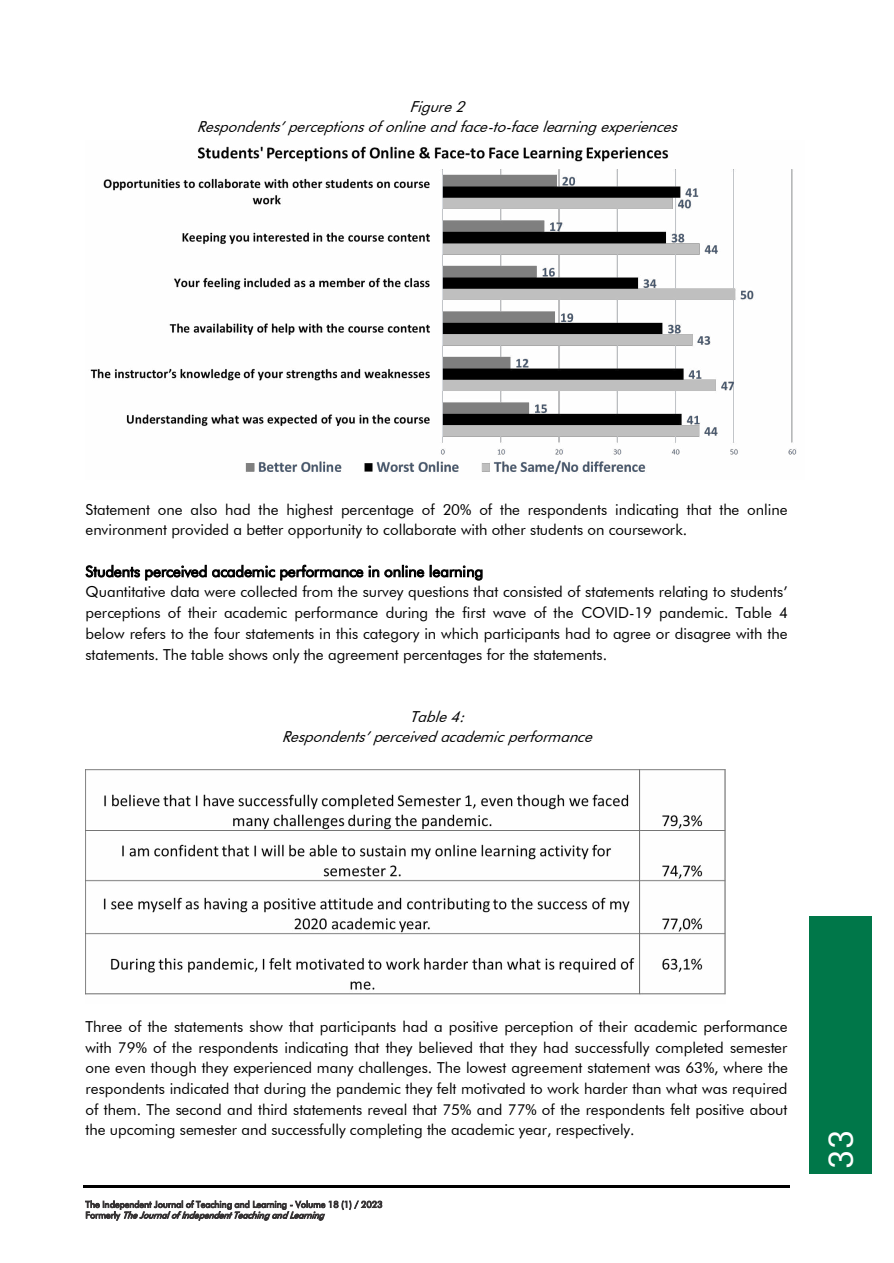
<style>
.page{position:relative;width:894px;height:1263px;background:#fff}
.page>*{position:absolute;margin:0;border:0;box-sizing:border-box;transform-origin:0 0}
.t1{font:33.15px "Futura BT";color:#fff}
.t2{font:15.15px/20.7px "Futura BT";color:#000}
.t3{font:italic 15.15px/20.5px "Futura BT";color:#000;text-align:center}
.t4{font:9px/10.8px "Futura BT";color:#373435}
.s1{font-style:italic}
</style>
<div class="page">
<hr style="left:83px;top:1185px;width:706px;height:3px;background:#000">
<div style="left:809px;top:915px;width:62px;height:258px;background:#007749"></div>
<img style="left:90px;top:146px;width:707px;height:329px">
<img style="left:85px;top:769px;width:640px;height:226px">
<p class="t3" style="left:197px;top:96px;width:487px">Figure2<br>Respondents’perceptionsofonlineandface-to-facelearningexperiences</p>
<p class="t2" style="left:85px;top:499px;width:703px">Statement one also had the highest percentage of 20% of the respondents indicating that the online environment provided a better opportunity to collaborate with other students on coursework.</p>
<p class="t2" style="left:85px;top:561px;width:704px">Students perceived academic performance in online learning<br>Quantitative data were collected from the survey questions that consisted of statements relating to students’ perceptions of their academic performance during the first wave of the COVID-19 pandemic. Table 4 below refers to the four statements in this category in which participants had to agree or disagree with the statements. The table shows only the agreement percentages for the statements.</p>
<p class="t3" style="left:282px;top:705px;width:317px">Table4:<br>Respondents’perceivedacademicperformance</p>
<p class="t2" style="left:85px;top:1016px;width:703px;text-align:justify">Three of the statements show that participants had a positive perception of their academic performance with 79% of the respondents indicating that they believed that they had successfully completed semester one even though they experienced many challenges. The lowest agreement statement was 63%, where the respondents indicated that during the pandemic they felt motivated to work harder than what was required of them. The second and third statements reveal that 75% and 77% of the respondents felt positive about the upcoming semester and successfully completing the academic year, respectively.</p>
<p class="t4" style="left:85px;top:1198px;width:298px">The Independent Journal of Teaching and Learning - Volume 18 (1) / 2023<br>F o r m e r l y <span class="s1">TheJournalofIndependentTeachingandLearning</span></p>
<h1 class="t1" style="left:820px;top:1168px;width:40px;rotate:-90deg">33</h1>
</div>
